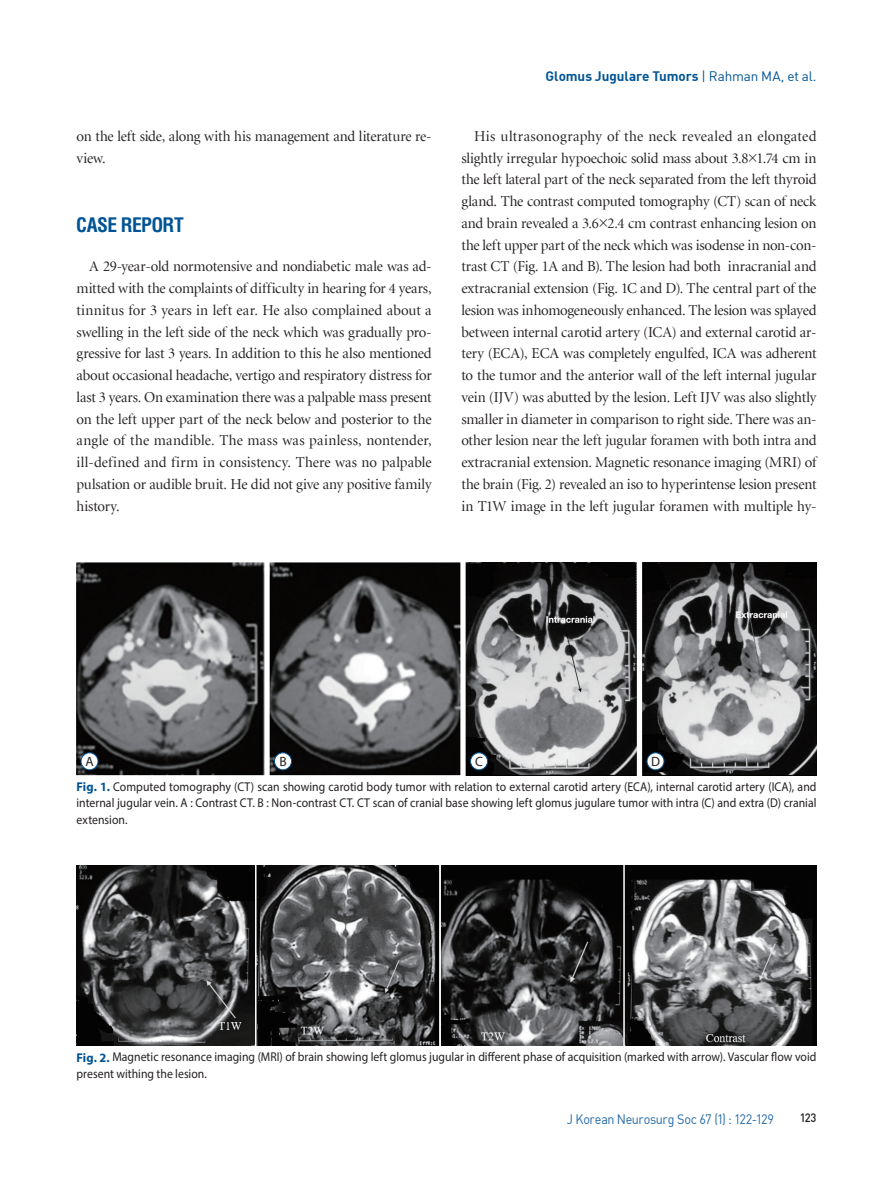
<style>
.page{position:relative;width:893px;height:1191px;background:#fff}
.page>*{position:absolute;margin:0;border:0;box-sizing:border-box;transform-origin:0 0}
.t1{font:700 condensed 19.5px "Helvetica";letter-spacing:-.03em;color:#005495}
.t2{font:15px/21.8px "Minion LT Display";letter-spacing:-.01em;color:#231f20;text-align:justify}
.t3{font:700 13.5px "DIN";letter-spacing:-.005em;color:#005495}
.t4{font:13.5px "DIN";letter-spacing:-.025em;color:#2369a5;scale:.93 1}
.t5{font:13.5px "Myriad Pro";color:#231f20}
.t6{font:12.75px/16.5px "Myriad Pro";color:#231f20;text-align:justify;scale:.92 1}
.t7{font:12px "Dinmed";color:#231f20;scale:.93 1}
.s1{font-weight:400}
.s2{font-weight:700;color:#005495}
</style>
<div class="page">
<img style="left:77px;top:562px;width:739px;height:213px">
<div style="left:264px;top:561px;width:6px;height:216px;background:#fff"></div>
<div style="left:460px;top:561px;width:6px;height:216px;background:#fff"></div>
<div style="left:637px;top:561px;width:5px;height:216px;background:#fff"></div>
<div style="left:81px;top:753px;width:17px;height:17px;background:#fff;border-radius:50%"></div>
<div style="left:81px;top:752px;width:17px;height:18px;border:1px solid #005495;border-radius:50%"></div>
<div style="left:274px;top:753px;width:17px;height:17px;background:#fff;border-radius:50%"></div>
<div style="left:274px;top:752px;width:18px;height:18px;border:1px solid #005495;border-radius:50%"></div>
<div style="left:470px;top:753px;width:18px;height:17px;background:#fff;border-radius:50%"></div>
<div style="left:470px;top:752px;width:18px;height:18px;border:1px solid #005495;border-radius:50%"></div>
<div style="left:647px;top:753px;width:17px;height:17px;background:#fff;border-radius:50%"></div>
<div style="left:647px;top:752px;width:17px;height:18px;border:1px solid #005495;border-radius:50%"></div>
<img style="left:77px;top:865px;width:739px;height:180px">
<hr style="left:255px;top:864px;width:2px;height:184px;background:#fff">
<hr style="left:439px;top:864px;width:2px;height:184px;background:#fff">
<hr style="left:623px;top:864px;width:2px;height:184px;background:#fff">
<p class="t2" style="left:76px;top:126px;width:357px">on the left side, along with his management and literature re&shy;view.</p>
<h1 class="t1" style="left:76px;top:212px;width:109px">CASE REPORT</h1>
<p class="t2" style="left:76px;top:256px;width:357px;text-indent:13px">A 29-year-old normotensive and nondiabetic male was ad&shy;mitted with the complaints of difficulty in hearing for 4 years, tinnitus for 3 years in left ear. He also complained about a swelling in the left side of the neck which was gradually pro&shy;gressive for last 3 years. In addition to this he also mentioned about occasional headache, vertigo and respiratory distress for last 3 years. On examination there was a palpable mass present on the left upper part of the neck below and posterior to the angle of the mandible. The mass was painless, nontender, ill-defined and firm in consistency. There was no palpable pulsation or audible bruit. He did not give any positive family history.</p>
<p class="t3" style="left:545px;top:68px;width:273px">Glomus Jugulare Tumors <span class="s1">| Rahman MA, et al.</span></p>
<p class="t2" style="left:461px;top:126px;width:357px;text-indent:13px">His ultrasonography of the neck revealed an elongated slightly irregular hypoechoic solid mass about 3.8×1.74 cm in the left lateral part of the neck separated from the left thyroid gland. The contrast computed tomography (CT) scan of neck and brain revealed a 3.6×2.4 cm contrast enhancing lesion on the left upper part of the neck which was isodense in non-con&shy;trast CT (Fig. 1A and B). The lesion had both inracranial and extracranial extension (Fig. 1C and D). The central part of the lesion was inhomogeneously enhanced. The lesion was splayed between internal carotid artery (ICA) and external carotid ar&shy;tery (ECA), ECA was completely engulfed, ICA was adherent to the tumor and the anterior wall of the left internal jugular vein (IJV) was abutted by the lesion. Left IJV was also slightly smaller in diameter in comparison to right side. There was an&shy;other lesion near the left jugular foramen with both intra and extracranial extension. Magnetic resonance imaging (MRI) of the brain (Fig. 2) revealed an iso to hyperintense lesion present in T1W image in the left jugular foramen with multiple hy-</p>
<p class="t5" style="left:85px;top:753px;width:10px">A</p>
<p class="t5" style="left:279px;top:753px;width:9px">B</p>
<p class="t5" style="left:475px;top:753px;width:9px">C</p>
<p class="t5" style="left:651px;top:753px;width:10px">D</p>
<p class="t6" style="left:77px;top:778px;width:806px"><span class="s2">Fig. 1.</span> Computed tomography (CT) scan showing carotid body tumor with relation to external carotid artery (ECA), internal carotid artery (ICA), and internal jugular vein. A : Contrast CT. B : Non-contrast CT. CT scan of cranial base showing left glomus jugulare tumor with intra (C) and extra (D) cranial extension.</p>
<p class="t6" style="left:77px;top:1048px;width:806px"><span class="s2">Fig. 2.</span> Magnetic resonance imaging (MRI) of brain showing left glomus jugular in different phase of acquisition (marked with arrow). Vascular flow void present withing the lesion.</p>
<p class="t4" style="left:567px;top:1110px;width:225px">J Korean Neurosurg Soc 67 (1) : 122-129</p>
<p class="t7" style="left:800px;top:1109px;width:20px">123</p>
</div>
